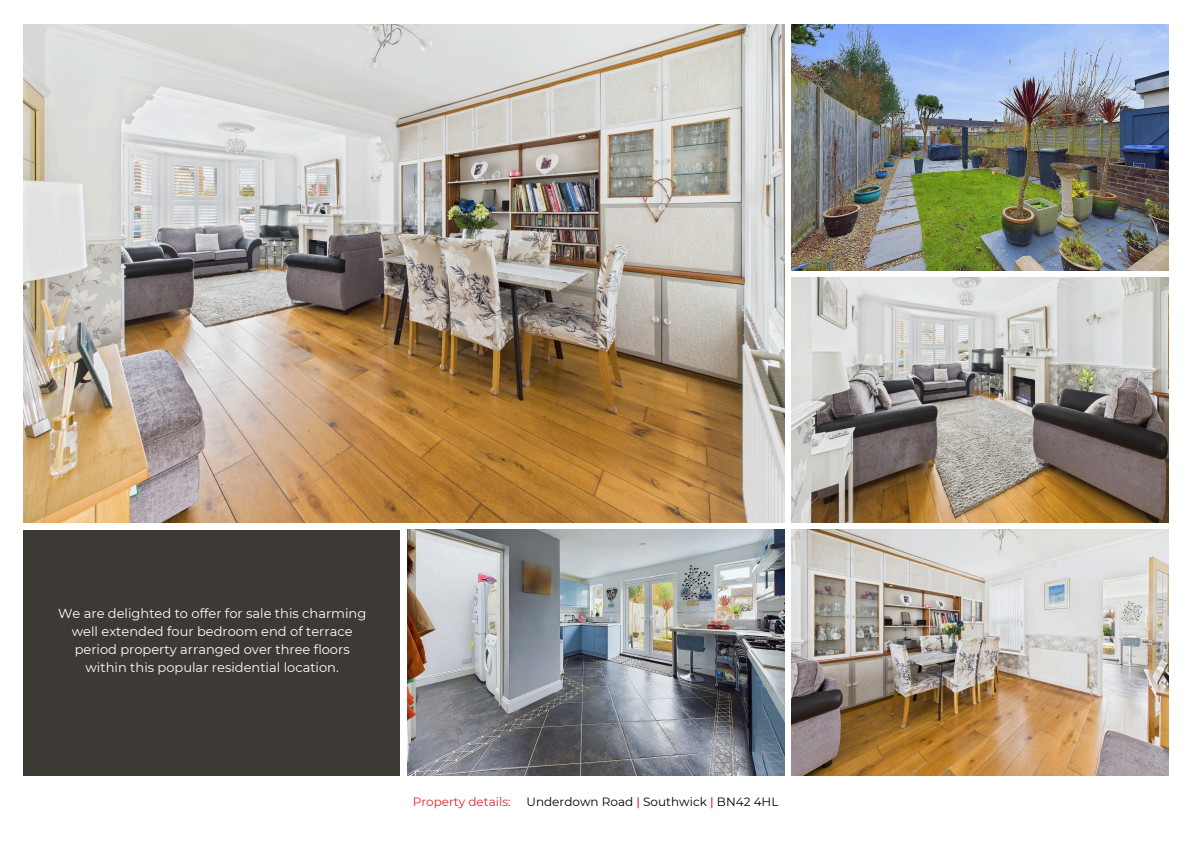
<style>
.page{position:relative;width:1191px;height:843px;background:#fff}
.page>*{position:absolute;margin:0;border:0;box-sizing:border-box;transform-origin:0 0}
.t1{font:13px/18px "Montserrat";color:#fff;text-align:center}
.t2{font:12px "Montserrat";color:#000}
.t3{font:12px "Montserrat";color:#d7282f}
.s1{font-weight:500;color:#d7282f}
</style>
<div class="page">
<div style="left:23px;top:529px;width:377px;height:246px;background:#3d3935"></div>
<img style="left:791px;top:25px;width:377px;height:245px">
<img style="left:407px;top:529px;width:377px;height:246px">
<img style="left:791px;top:277px;width:377px;height:245px">
<img style="left:23px;top:25px;width:761px;height:497px">
<img style="left:791px;top:529px;width:377px;height:246px">
<h1 class="t1" style="left:58px;top:604px;width:310px">We are delighted to offer for sale this charming well extended four bedroom end of terrace period property arranged over three floors within this popular residential location.</h1>
<p class="t3" style="left:413px;top:794px;width:99px">Property details:</p>
<p class="t2" style="left:526px;top:794px;width:253px">Underdown Road <span class="s1">|</span> Southwick <span class="s1">|</span> BN42 4HL</p>
</div>
